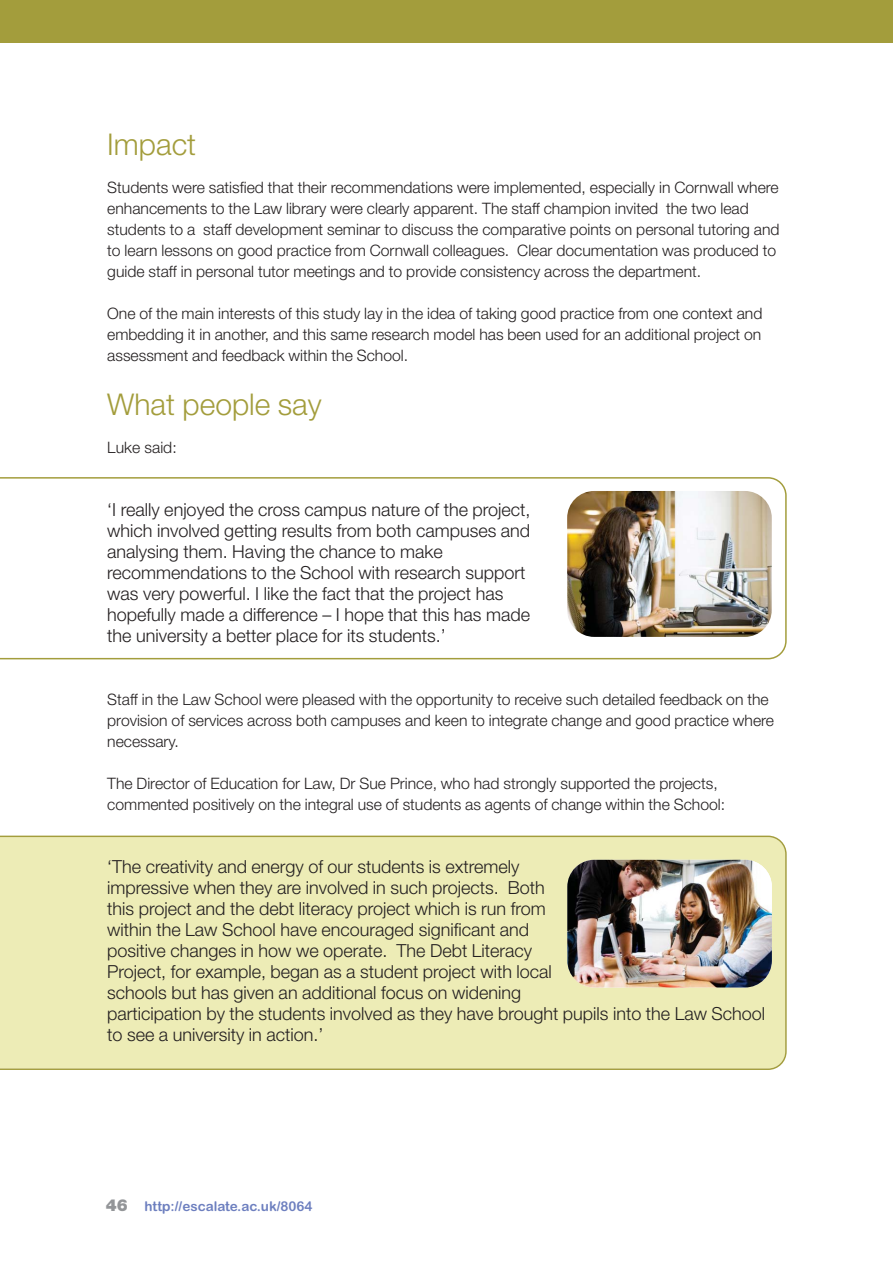
<style>
.page{position:relative;width:893px;height:1263px;background:#fff}
.page>*{position:absolute;margin:0;border:0;box-sizing:border-box;transform-origin:0 0}
.t1{font:300 30px "Helvetica Neue";color:#a39d3c}
.t2{font:300 18px/21px "Helvetica Neue";color:#231f20}
.t3{font:300 15.75px/21px "Helvetica Neue";color:#231f20}
.t4{font:700 13.5px "Arial Rounded MT";color:#6d7fbf}
.s1{font-family:"Helvetica Neue";font-weight:900;font-size:16.5px;color:#939598}
</style>
<div class="page">
<div style="left:0;top:836px;width:787px;height:234px;background:#edecb6"></div>
<div style="left:0;top:0;width:893px;height:43px;background:#a39d3c"></div>
<svg style="left:0;top:477px;width:787px;height:182px"></svg>
<img style="left:567px;top:491px;width:205px;height:146px;border-radius:27px">
<img style="left:567px;top:860px;width:205px;height:127px;border-radius:27px">
<h1 class="t1" style="left:107px;top:134px;width:90px">Impact</h1>
<p class="t3" style="left:107px;top:178px;width:674px">Students were satisfied that their recommendations were implemented, especially in Cornwall where enhancements to the Law library were clearly apparent. The staff champion invited the two lead students to a staff development seminar to discuss the comparative points on personal tutoring and to learn lessons on good practice from Cornwall colleagues. Clear documentation was produced to guide staff in personal tutor meetings and to provide consistency across the department.</p>
<p class="t3" style="left:107px;top:304px;width:657px;text-align:justify">One of the main interests of this study lay in the idea of taking good practice from one context and embedding it in another, and this same research model has been used for an additional project on assessment and feedback within the School.</p>
<h1 class="t1" style="left:107px;top:394px;width:216px">What people say</h1>
<p class="t3" style="left:107px;top:438px;width:71px">Luke said:</p>
<p class="t2" style="left:107px;top:501px;width:425px">‘I really enjoyed the cross campus nature of the project, which involved getting results from both campuses and analysing them. Having the chance to make recommendations to the School with research support was very powerful. I like the fact that the project has hopefully made a difference – I hope that this has made the university a better place for its students.’</p>
<p class="t3" style="left:107px;top:690px;width:668px">Staff in the Law School were pleased with the opportunity to receive such detailed feedback on the provision of services across both campuses and keen to integrate change and good practice where necessary.</p>
<p class="t3" style="left:107px;top:774px;width:619px">The Director of Education for Law, Dr Sue Prince, who had strongly supported the projects, commented positively on the integral use of students as agents of change within the School:</p>
<p class="t2" style="left:107px;top:858px;width:659px">‘The creativity and energy of our students is extremely<br>impressive when they are involved in such projects. Both<br>this project and the debt literacy project which is run from<br>within the Law School have encouraged significant and<br>positive changes in how we operate. The Debt Literacy<br>Project, for example, began as a student project with local<br>schools but has given an additional focus on widening<br>participation by the students involved as they have brought pupils into the Law School to see a university in action.’</p>
<p class="t4" style="left:106px;top:1201px;width:208px"><span class="s1">46</span> http://escalate.ac.uk/8064</p>
</div>
